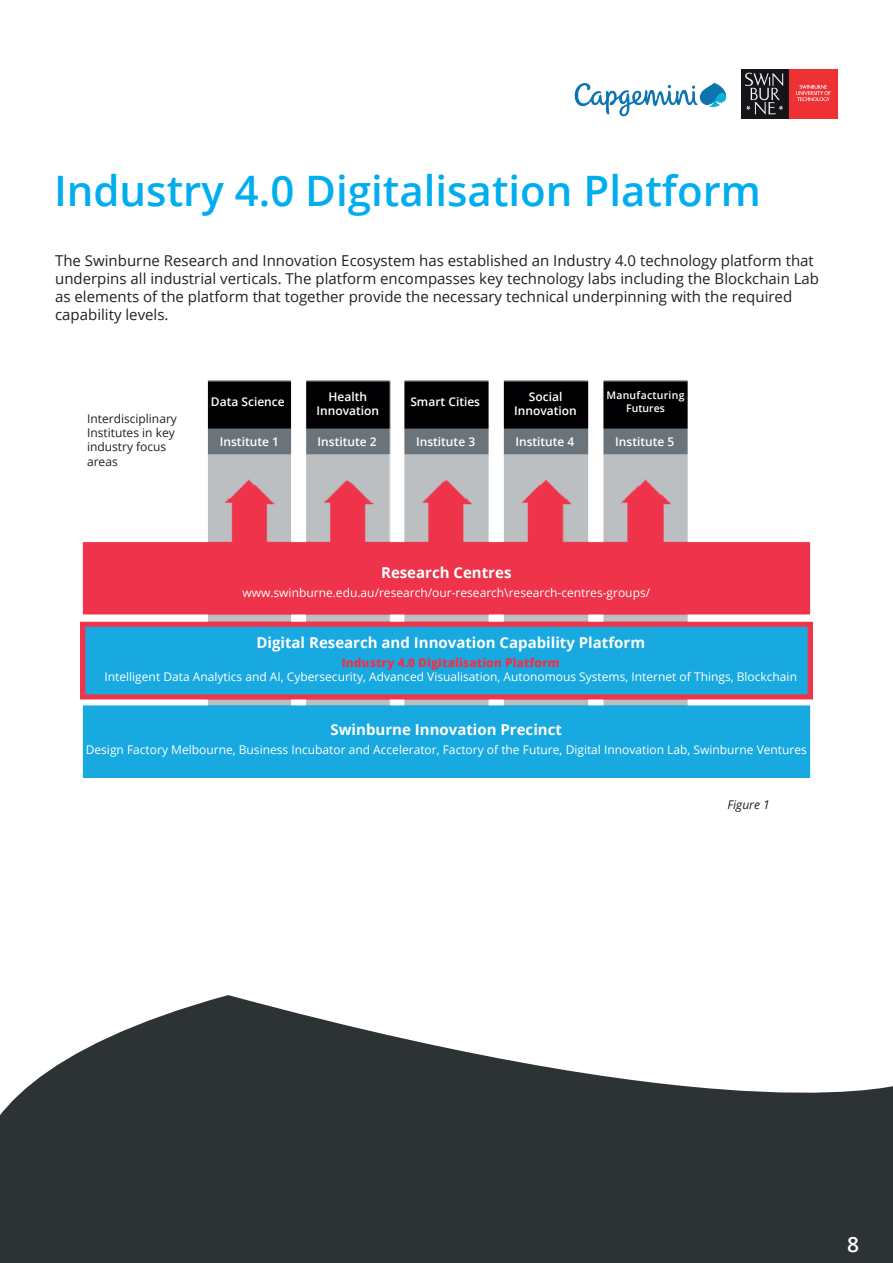
<style>
.page{position:relative;width:893px;height:1263px;background:#fff}
.page>*{position:absolute;margin:0;border:0;box-sizing:border-box;transform-origin:0 0}
.t1{font:600 42px "Open Sans";color:#00aeef}
.t2{font:600 21px "Open Sans";color:#fff}
.t3{font:15px/18px "Open Sans";color:#231f20}
.t4{font:700 15px "Open Sans";color:#fff}
.t5{font:12px "Open Sans";color:#fff}
.t6{font:600 12px/14.4px "Open Sans";color:#fff;text-align:center}
.t7{font:12px/14.4px "Open Sans";color:#231f20}
.t8{font:800 12px "Open Sans";color:#ee314a}
.t9{font:italic 12px "Open Sans";color:#231f20}
.t10{font:600 10.5px/12.6px "Open Sans";letter-spacing:.025em;color:#fff;text-align:center}
</style>
<div class="page">
<img style="left:81px;top:381px;width:732px;height:396px">
<img style="left:752px;top:70px;width:86px;height:48px">
<img style="left:574px;top:69px;width:178px;height:50px">
<svg style="left:0;top:995px;width:893px;height:268px;fill:#2d3234"></svg>
<h1 class="t1" style="left:54px;top:162px;width:709px">Industry 4.0 Digitalisation Platform</h1>
<p class="t3" style="left:55px;top:252px;width:765px">The Swinburne Research and Innovation Ecosystem has established an Industry 4.0 technology platform that underpins all industrial verticals. The platform encompasses key technology labs including the Blockchain Lab as elements of the platform that together provide the necessary technical underpinning with the required capability levels.</p>
<p class="t7" style="left:87px;top:411px;width:91px">Interdisciplinary<br>Institutes in key industry focus areas</p>
<p class="t6" style="left:211px;top:394px;width:75px">Data Science</p>
<p class="t6" style="left:317px;top:389px;width:64px">Health<br>Innovation</p>
<p class="t6" style="left:514px;top:389px;width:64px">Social<br>Innovation</p>
<p class="t10" style="left:606px;top:389px;width:80px">Manufacturing<br>Futures</p>
<p class="t6" style="left:410px;top:394px;width:71px">Smart Cities</p>
<p class="t6" style="left:220px;top:434px;width:61px">Institute 1</p>
<p class="t6" style="left:318px;top:434px;width:61px">Institute 2</p>
<p class="t6" style="left:416px;top:434px;width:61px">Institute 3</p>
<p class="t6" style="left:515px;top:434px;width:61px">Institute 4</p>
<p class="t6" style="left:615px;top:434px;width:61px">Institute 5</p>
<p class="t4" style="left:381px;top:562px;width:132px">Research Centres</p>
<p class="t5" style="left:242px;top:584px;width:409px">www.swinburne.edu.au/research/our-research\research-centres-groups/</p>
<p class="t4" style="left:256px;top:632px;width:390px">Digital Research and Innovation Capability Platform</p>
<p class="t8" style="left:342px;top:653px;width:220px">Industry 4.0 Digitalisation Platform</p>
<p class="t5" style="left:105px;top:668px;width:694px">Intelligent Data Analytics and AI, Cybersecurity, Advanced Visualisation, Autonomous Systems, Internet of Things, Blockchain</p>
<p class="t4" style="left:331px;top:719px;width:233px">Swinburne Innovation Precinct</p>
<p class="t5" style="left:86px;top:741px;width:723px">Design Factory Melbourne, Business Incubator and Accelerator, Factory of the Future, Digital Innovation Lab, Swinburne Ventures</p>
<p class="t9" style="left:728px;top:796px;width:44px">Figure 1</p>
<h2 class="t2" style="left:847px;top:1230px;width:13px">8</h2>
</div>
